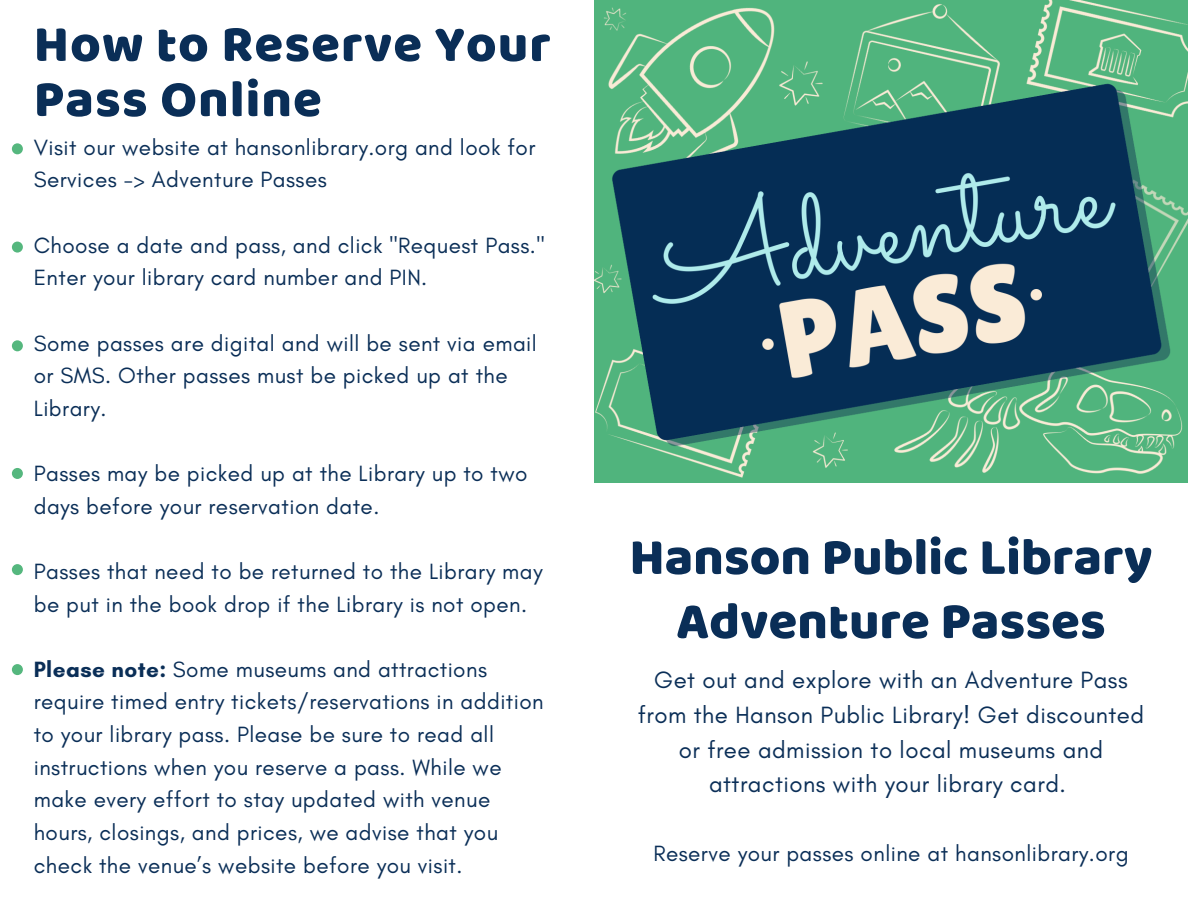
<style>
.page{position:relative;width:1188px;height:918px;background:#fff}
.page>*{position:absolute;margin:0;border:0;box-sizing:border-box;transform-origin:0 0}
.t1{font:52.5px/64.2px "Baloo";color:#0a2e57;text-align:center}
.t2{font:52.5px/55.2px "Baloo";letter-spacing:.02em;color:#0a2e57}
.t3{font:24px/34.8px "Glacial Indifference";letter-spacing:.02em;color:#0a2e57;text-align:center}
.t4{font:22.5px/32.7px "Glacial Indifference";letter-spacing:.02em;color:#0a2e57}
.s1{font-weight:700}
</style>
<div class="page">
<div style="left:12px;top:143px;width:11px;height:11px;background:#55b77e;border-radius:50%"></div>
<img style="left:594px;top:0;width:594px;height:483px">
<div style="left:12px;top:340px;width:11px;height:11px;background:#55b77e;border-radius:50%"></div>
<div style="left:12px;top:242px;width:11px;height:11px;background:#55b77e;border-radius:50%"></div>
<div style="left:12px;top:468px;width:11px;height:11px;background:#55b77e;border-radius:50%"></div>
<div style="left:12px;top:564px;width:11px;height:11px;background:#55b77e;border-radius:50%"></div>
<div style="left:12px;top:664px;width:11px;height:11px;background:#55b77e;border-radius:50%"></div>
<p class="t2" style="left:34px;top:15px;width:519px">How to Reserve Your<br>Pass Online</p>
<h1 class="t4" style="left:34px;top:131px;width:503px">Visit our website at hansonlibrary.org and look for<br>Services -&gt; Adventure Passes</h1>
<p class="t4" style="left:34px;top:228px;width:512px">Choose a date and pass, and click "Request Pass."<br>Enter your library card number and PIN.</p>
<p class="t4" style="left:34px;top:326px;width:505px">Some passes are digital and will be sent via email or SMS. Other passes must be picked up at the<br>Library.</p>
<p class="t4" style="left:34px;top:457px;width:495px">Passes may be picked up at the Library up to two days before your reservation date.</p>
<p class="t4" style="left:34px;top:555px;width:510px">Passes that need to be returned to the Library may be put in the book drop if the Library is not open.</p>
<p class="t4" style="left:34px;top:653px;width:511px"><span class="s1">Please note:</span> Some museums and attractions require timed entry tickets/reservations in addition to your library pass. Please be sure to read all instructions when you reserve a pass. While we make every effort to stay updated with venue hours, closings, and prices, we advise that you check the venue’s website before you visit.</p>
<h1 class="t1" style="left:629px;top:524px;width:525px">Hanson Public Library<br>Adventure Passes</h1>
<p class="t3" style="left:638px;top:662px;width:508px">Get out and explore with an Adventure Pass from the Hanson Public Library! Get discounted or free admission to local museums and attractions with your library card.</p>
<p class="t4" style="left:653px;top:837px;width:477px">Reserve your passes online at hansonlibrary.org</p>
</div>
